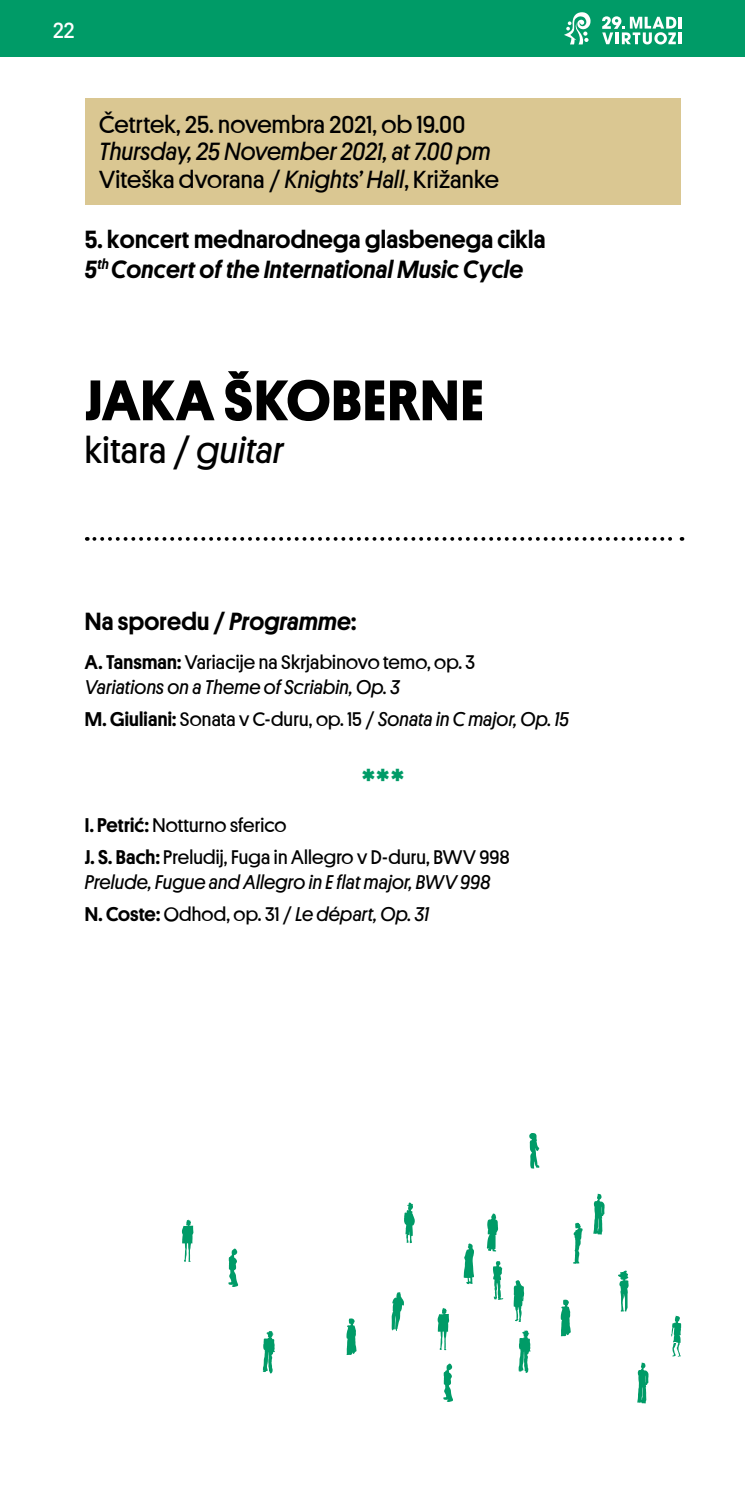
<style>
.page{position:relative;width:745px;height:1489px;background:#fff}
.page>*{position:absolute;margin:0;border:0;box-sizing:border-box;transform-origin:0 0}
.t1{font:700 57.5px "Platform";letter-spacing:.02em;color:#000}
.t2{font:37.5px "Platform";letter-spacing:.01em;color:#000}
.t3{font:500 35px "Platform";color:#009b67}
.t4{font:500 25px/30px "Platform";letter-spacing:.01em;color:#000}
.t5{font:italic 25px/27.5px "Platform";letter-spacing:.01em;color:#000}
.t6{font:25px "Platform";letter-spacing:.01em;color:#000}
.t7{font:22.5px "Platform";color:#fff}
.t8{font:italic 20px/25px "Platform";letter-spacing:.01em;color:#000}
.t9{font:20px/32px "Platform";letter-spacing:.01em;color:#000}
.s1{font-style:normal}
.s2{font-style:italic}
.s3{font-weight:500;font-style:normal}
.s4{font-weight:500}
</style>
<div class="page">
<div style="left:0;top:0;width:744px;height:57px;background:#009b67"></div>
<svg style="left:564px;top:12px;width:26px;height:32px"></svg>
<svg style="left:602px;top:16px;width:78px;height:28px"></svg>
<div style="left:85px;top:98px;width:595px;height:106px;background:#dac792"></div>
<svg style="left:94px;top:537px;width:588px;height:3px"></svg>
<svg style="left:618px;top:1270px;width:10px;height:41px"></svg>
<svg style="left:637px;top:1362px;width:11px;height:41px"></svg>
<svg style="left:529px;top:1133px;width:10px;height:35px"></svg>
<svg style="left:443px;top:1363px;width:9px;height:38px"></svg>
<svg style="left:463px;top:1243px;width:10px;height:40px"></svg>
<svg style="left:573px;top:1222px;width:9px;height:41px"></svg>
<svg style="left:513px;top:1280px;width:10px;height:41px"></svg>
<svg style="left:437px;top:1308px;width:12px;height:41px"></svg>
<svg style="left:182px;top:1219px;width:11px;height:42px"></svg>
<svg style="left:518px;top:1330px;width:12px;height:42px"></svg>
<svg style="left:404px;top:1202px;width:10px;height:41px"></svg>
<svg style="left:391px;top:1292px;width:12px;height:38px"></svg>
<svg style="left:671px;top:1315px;width:9px;height:41px"></svg>
<svg style="left:560px;top:1299px;width:10px;height:37px"></svg>
<svg style="left:593px;top:1193px;width:11px;height:41px"></svg>
<svg style="left:228px;top:1248px;width:10px;height:38px"></svg>
<svg style="left:262px;top:1331px;width:13px;height:42px"></svg>
<svg style="left:346px;top:1318px;width:10px;height:36px"></svg>
<svg style="left:493px;top:1261px;width:10px;height:38px"></svg>
<svg style="left:486px;top:1213px;width:11px;height:38px"></svg>
<p class="t7" style="left:53px;top:14px;width:23px">22</p>
<p class="t6" style="left:99px;top:106px;width:367px">Četrtek, 25. novembra 2021, ob 19.00</p>
<p class="t5" style="left:99px;top:136px;width:401px">Thursday, 25 November 2021, at 7.00 pm<br><span class="s1">Viteška dvorana /</span> Knights’ Hall<span class="s1">, Križanke</span></p>
<p class="t4" style="left:85px;top:222px;width:462px">5. koncert mednarodnega glasbenega cikla<br><span class="s2">5</span><sup>th</sup> <span class="s2">Concert of the International Music Cycle</span></p>
<h1 class="t1" style="left:85px;top:358px;width:400px">JAKA ŠKOBERNE</h1>
<h2 class="t2" style="left:85px;top:423px;width:200px">kitara / <span class="s2">guitar</span></h2>
<p class="t4" style="left:85px;top:604px;width:273px">Na sporedu / <span class="s2">Programme</span>:</p>
<p class="t8" style="left:85px;top:648px;width:391px"><span class="s3">A. Tansman:</span> <span class="s1">Variacije na Skrjabinovo temo, op. 3<br></span>Variations on a Theme of Scriabin, Op. 3</p>
<p class="t9" style="left:85px;top:701px;width:485px"><span class="s4">M. Giuliani:</span> Sonata v C-duru, op. 15 / <span class="s2">Sonata in C major, Op. 15</span></p>
<h3 class="t3" style="left:361px;top:755px;width:45px">***</h3>
<p class="t9" style="left:85px;top:808px;width:426px"><span class="s4">I. Petrić:</span> Notturno sferico<br><span class="s4">J. S. Bach:</span> Preludij, Fuga in Allegro v D-duru, BWV 998</p>
<p class="t8" style="left:85px;top:865px;width:406px;line-height:32px">Prelude, Fugue and Allegro in E flat major, BWV 998<br><span class="s3">N. Coste:</span> <span class="s1">Odhod, op. 31 /</span> Le départ, Op. 31</p>
</div>
